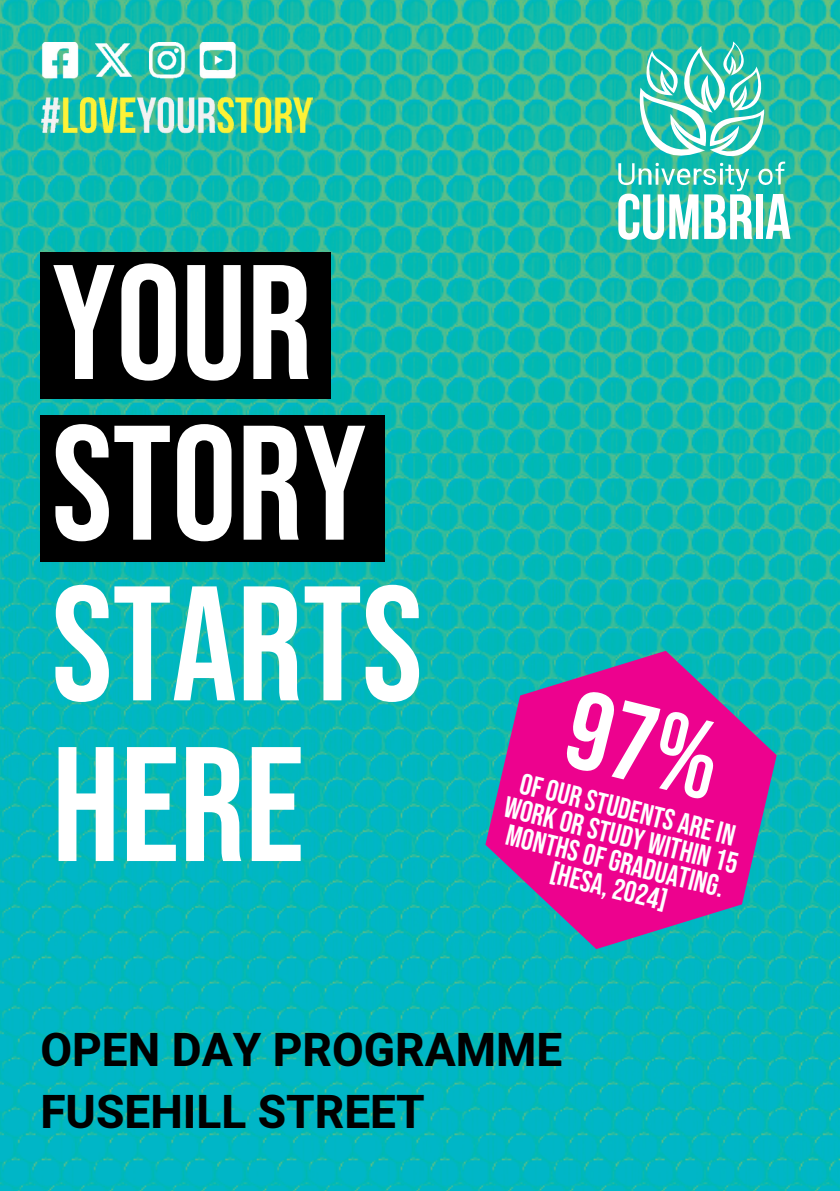
<style>
.page{position:relative;width:840px;height:1191px;background:#fff}
.page>*{position:absolute;margin:0;border:0;box-sizing:border-box;transform-origin:0 0}
.t1{font:162.8px/160.6px "Bebas Neue";color:#fff}
.t2{font:700 46px/62px "Heebo";color:#000}
.t3{font:29.6px/26.4px "Bebas Neue";color:#fff;text-align:center}
</style>
<div class="page">
<img style="left:0;top:0;width:839px;height:1191px">
<div style="left:40px;top:252px;width:291px;height:146px;background:#000"></div>
<div style="left:40px;top:415px;width:345px;height:146px;background:#000"></div>
<svg style="left:618px;top:41px;width:172px;height:199px"></svg>
<svg style="left:485px;top:651px;width:291px;height:298px;background:#96479d"></svg>
<img style="left:40px;top:43px;width:272px;height:99px">
<div style="left:562px;top:688px;width:161px;height:112px;background:#ed028e"></div>
<h1 class="t1" style="left:52px;top:241px;width:372px">YOUR<br>STORY<br>STARTS<br>HERE</h1>
<p class="t3" style="left:524px;top:769px;width:222px;rotate:14deg">of our students are in</p>
<p class="t3" style="left:508px;top:793px;width:241px;rotate:14deg">work or study within 15 months of graduating. [hesa, 2024]</p>
<h2 class="t2" style="left:40px;top:1020px;width:523px">OPEN DAY PROGRAMME<br>FUSEHILL STREET</h2>
</div>
